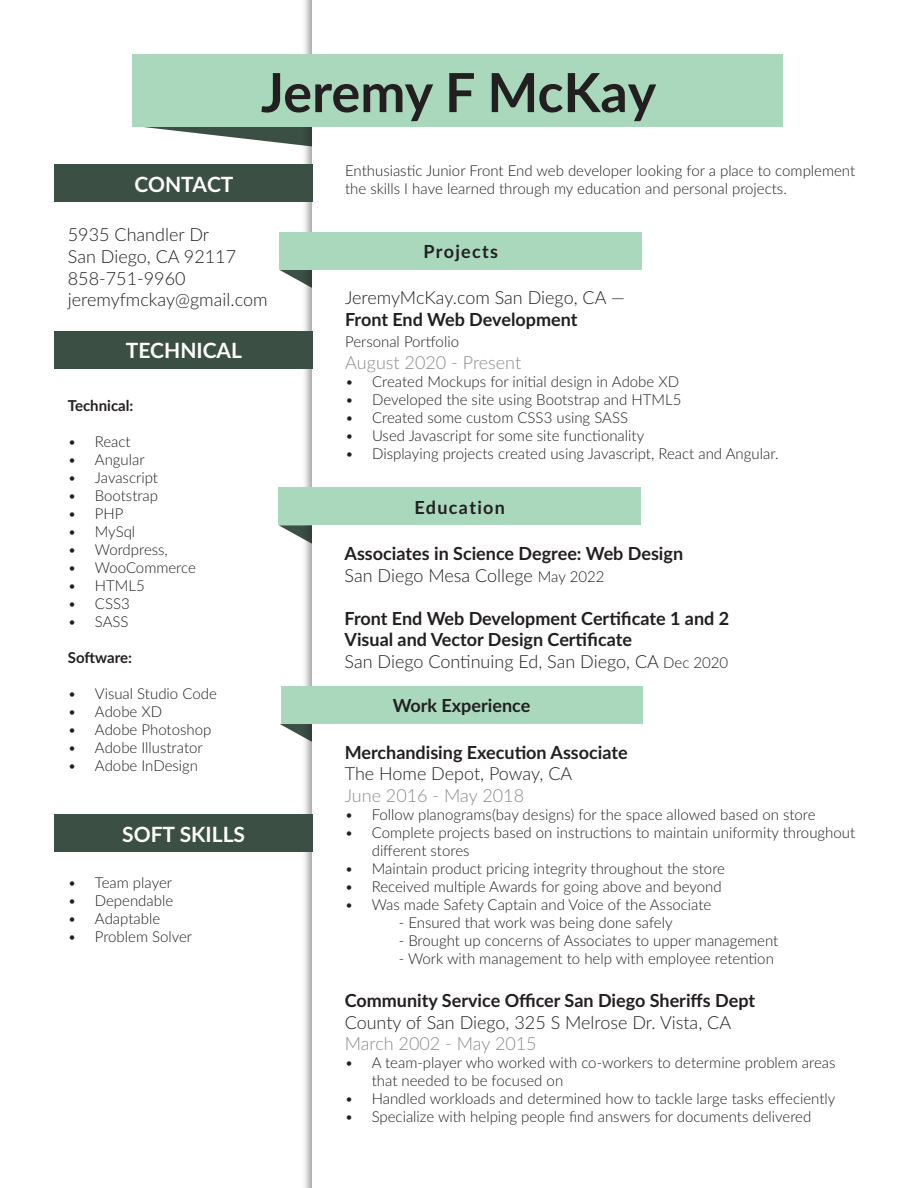
<style>
.page{position:relative;width:918px;height:1188px;background:#fff}
.page>*{position:absolute;margin:0;border:0;box-sizing:border-box;transform-origin:0 0}
.t1{font:700 54px "Lato";color:#231f20}
.t2{font:700 21px "Lato";color:#fff}
.t3{font:300 18px "Lato";color:#231f20}
.t4{font:700 18px "Lato";color:#231f20}
.t5{font:300 18px "Lato";color:#8c8c88}
.t6{font:700 18px "Lato";letter-spacing:.075em;color:#231f20}
.t7{font:300 15px/18px "Lato";color:#231f20}
.t8{font:700 15px "Lato";color:#231f20}
.s1{font-size:15px}
</style>
<div class="page">
<svg style="left:144px;top:127px;width:157px;height:19px"></svg>
<svg style="left:279px;top:232px;width:363px;height:66px"></svg>
<svg style="left:279px;top:487px;width:362px;height:67px"></svg>
<svg style="left:280px;top:686px;width:362px;height:67px"></svg>
<div style="left:133px;top:54px;width:650px;height:73px;background:#a9d8bd"></div>
<div style="left:54px;top:164px;width:259px;height:38px;background:#3b4f45"></div>
<div style="left:54px;top:331px;width:259px;height:38px;background:#3b4f45"></div>
<div style="left:54px;top:814px;width:259px;height:38px;background:#3b4f45"></div>
<p class="t2" style="left:135px;top:169px;width:100px">CONTACT</p>
<p class="t1" style="left:261px;top:53px;width:397px">Jeremy F McKay</p>
<p class="t7" style="left:345px;top:161px;width:512px">Enthusiastic Junior Front End web developer looking for a place to complement the skills I have learned through my education and personal projects.</p>
<p class="t3" style="left:68px;top:222px;width:143px">5935 Chandler Dr</p>
<p class="t3" style="left:68px;top:244px;width:170px">San Diego, CA 92117</p>
<p class="t3" style="left:68px;top:266px;width:119px">858-751-9960</p>
<p class="t3" style="left:68px;top:287px;width:201px">jeremyfmckay@gmail.com</p>
<p class="t2" style="left:126px;top:335px;width:118px">TECHNICAL</p>
<p class="t8" style="left:68px;top:394px;width:67px">Technical:</p>
<p class="t7" style="left:68px;top:432px;width:64px">• React</p>
<p class="t7" style="left:68px;top:450px;width:78px">• Angular</p>
<p class="t7" style="left:68px;top:468px;width:92px">• Javascript</p>
<p class="t7" style="left:68px;top:486px;width:92px">• Bootstrap</p>
<p class="t7" style="left:68px;top:504px;width:57px">• PHP</p>
<p class="t7" style="left:68px;top:522px;width:69px">• MySql</p>
<p class="t7" style="left:68px;top:540px;width:102px">• Wordpress,</p>
<p class="t7" style="left:68px;top:558px;width:130px">• WooCommerce</p>
<p class="t7" style="left:68px;top:576px;width:78px">• HTML5</p>
<p class="t7" style="left:68px;top:594px;width:63px">• CSS3</p>
<p class="t7" style="left:68px;top:612px;width:62px">• SASS</p>
<p class="t8" style="left:68px;top:646px;width:66px">Software:</p>
<p class="t7" style="left:68px;top:684px;width:150px">• Visual Studio Code</p>
<p class="t7" style="left:68px;top:702px;width:96px">• Adobe XD</p>
<p class="t7" style="left:68px;top:720px;width:145px">• Adobe Photoshop</p>
<p class="t7" style="left:68px;top:738px;width:136px">• Adobe Illustrator</p>
<p class="t7" style="left:68px;top:756px;width:132px">• Adobe InDesign</p>
<p class="t2" style="left:122px;top:818px;width:124px">SOFT SKILLS</p>
<p class="t7" style="left:68px;top:873px;width:106px">• Team player</p>
<p class="t7" style="left:68px;top:891px;width:107px">• Dependable</p>
<p class="t7" style="left:68px;top:909px;width:94px">• Adaptable</p>
<p class="t7" style="left:68px;top:927px;width:126px">• Problem Solver</p>
<p class="t6" style="left:424px;top:238px;width:76px">Projects</p>
<p class="t3" style="left:345px;top:285px;width:281px">JeremyMcKay.com San Diego, CA —</p>
<p class="t4" style="left:345px;top:306px;width:234px">Front End Web Development</p>
<p class="t7" style="left:345px;top:332px;width:115px">Personal Portfolio</p>
<p class="t5" style="left:345px;top:350px;width:178px">August 2020 - Present</p>
<p class="t7" style="left:345px;top:372px;width:336px">• Created Mockups for initial design in Adobe XD</p>
<p class="t7" style="left:345px;top:390px;width:338px">• Developed the site using Bootstrap and HTML5</p>
<p class="t7" style="left:345px;top:408px;width:284px">• Created some custom CSS3 using SASS</p>
<p class="t7" style="left:345px;top:426px;width:301px">• Used Javascript for some site functionality</p>
<p class="t7" style="left:345px;top:444px;width:435px">• Displaying projects created using Javascript, React and Angular.</p>
<p class="t6" style="left:414px;top:494px;width:92px">Education</p>
<p class="t4" style="left:345px;top:540px;width:340px">Associates in Science Degree: Web Design</p>
<p class="t3" style="left:345px;top:563px;width:261px">San Diego Mesa College <span class="s1">May 2022</span></p>
<p class="t4" style="left:345px;top:605px;width:386px">Front End Web Development Certificate 1 and 2</p>
<p class="t4" style="left:345px;top:627px;width:289px">Visual and Vector Design Certificate</p>
<p class="t3" style="left:345px;top:649px;width:385px">San Diego Continuing Ed, San Diego, CA <span class="s1">Dec 2020</span></p>
<p class="t4" style="left:393px;top:693px;width:139px">Work Experience</p>
<p class="t4" style="left:345px;top:739px;width:285px">Merchandising Execution Associate</p>
<p class="t3" style="left:345px;top:761px;width:229px">The Home Depot, Poway, CA</p>
<p class="t5" style="left:345px;top:783px;width:181px">June 2016 - May 2018</p>
<p class="t7" style="left:345px;top:805px;width:472px">• Follow planograms(bay designs) for the space allowed based on store</p>
<p class="t7" style="left:372px;top:823px;width:485px;text-indent:-27px">• Complete projects based on instructions to maintain uniformity throughout different stores</p>
<p class="t7" style="left:345px;top:859px;width:382px">• Maintain product pricing integrity throughout the store</p>
<p class="t7" style="left:345px;top:877px;width:378px">• Received multiple Awards for going above and beyond</p>
<p class="t7" style="left:345px;top:895px;width:368px">• Was made Safety Captain and Voice of the Associate</p>
<p class="t7" style="left:399px;top:913px;width:275px">- Ensured that work was being done safely</p>
<p class="t7" style="left:399px;top:931px;width:381px">- Brought up concerns of Associates to upper management</p>
<p class="t7" style="left:399px;top:949px;width:377px">- Work with management to help with employee retention</p>
<p class="t4" style="left:345px;top:987px;width:412px">Community Service Officer San Diego Sheriffs Dept</p>
<p class="t3" style="left:345px;top:1010px;width:388px">County of San Diego, 325 S Melrose Dr. Vista, CA</p>
<p class="t5" style="left:345px;top:1031px;width:194px">March 2002 - May 2015</p>
<p class="t7" style="left:372px;top:1053px;width:465px;text-indent:-27px">• A team-player who worked with co-workers to determine problem areas that needed to be focused on</p>
<p class="t7" style="left:345px;top:1089px;width:492px">• Handled workloads and determined how to tackle large tasks effeciently</p>
<p class="t7" style="left:345px;top:1107px;width:468px">• Specialize with helping people find answers for documents delivered</p>
</div>
